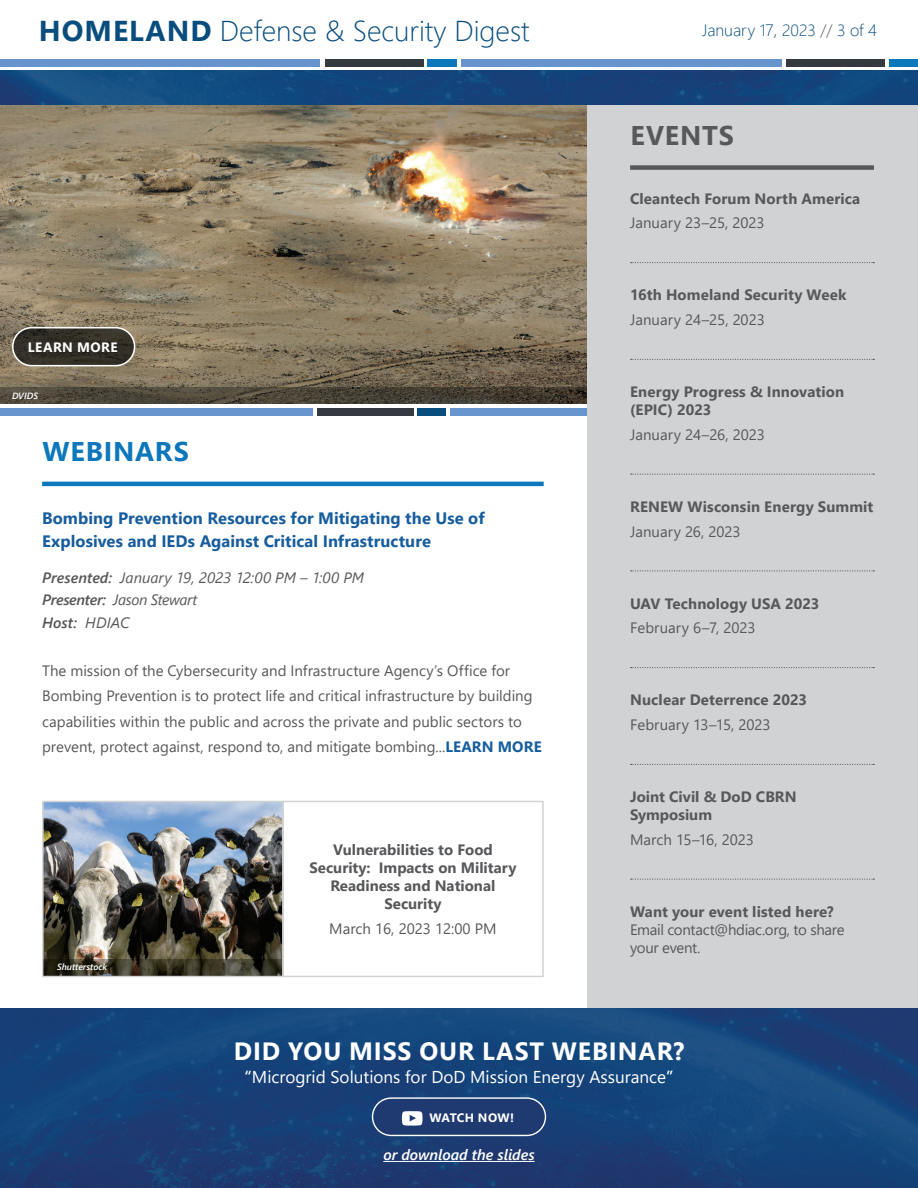
<style>
.page{position:relative;width:918px;height:1188px;background:#fff}
.page>*{position:absolute;margin:0;border:0;box-sizing:border-box;transform-origin:0 0}
.t1{font:300 28.65px "Segoe UI";color:#084d7d}
.t2{font:700 27px "Segoe UI";letter-spacing:.025em;color:#0d77bc}
.t3{font:700 27px "Segoe UI";letter-spacing:.035em;color:#57585a}
.t4{font:700 24.9px "Segoe UI";letter-spacing:.035em;color:#fff}
.t5{font:17.1px "Segoe UI";color:#fff}
.t6{font:700 16.5px/22.5px "Segoe UI";letter-spacing:.005em;color:#175d9e}
.t7{font:300 16.5px "Segoe UI";color:#084d7d}
.t8{font:15px/25.5px "Segoe UI";color:#57585a}
.t9{font:700 15px/18px "Segoe UI";color:#57585a}
.t10{font:italic 15px/22.5px "Segoe UI";letter-spacing:-.005em;color:#57585a}
.t11{font:15px/18px "Segoe UI";letter-spacing:-.02em;color:#57585a}
.t12{font:italic 600 15px "Segoe UI";color:#fff}
.t13{font:700 13.5px "Segoe UI";letter-spacing:.035em;color:#fff}
.t14{font:700 12.15px "Segoe UI";letter-spacing:.015em;color:#fff}
.t15{font:italic 600 9px "Segoe UI";color:#fff}
.s1{font-weight:700}
.s2{color:#57585a}
.s3{font-weight:600}
.s4{font-weight:700;color:#175d9e}
</style>
<div class="page">
<img style="left:1px;top:71px;width:917px;height:34px">
<img style="left:0;top:105px;width:588px;height:282px">
<div style="left:0;top:408px;width:313px;height:8px;background:#6794cc"></div>
<div style="left:317px;top:408px;width:97px;height:8px;background:#343a3f"></div>
<div style="left:418px;top:408px;width:28px;height:8px;background:#084d7d"></div>
<div style="left:450px;top:408px;width:138px;height:8px;background:#6794cc"></div>
<svg style="left:13px;top:328px;width:122px;height:38px;background:#333027"></svg>
<div style="left:12px;top:327px;width:123px;height:39px;border:2px solid #fff;border-radius:19px"></div>
<svg style="left:0;top:387px;width:588px;height:17px;background:#494236"></svg>
<hr style="left:42px;top:482px;width:502px;height:4px;background:#0d77bc">
<div style="left:588px;top:106px;width:330px;height:903px;background:#d1d2d4"></div>
<div style="left:630px;top:165px;width:244px;height:5px;background:#57585a"></div>
<svg style="left:631px;top:262px;width:243px;height:1px"></svg>
<svg style="left:631px;top:359px;width:243px;height:1px"></svg>
<svg style="left:631px;top:474px;width:243px;height:1px"></svg>
<svg style="left:631px;top:570px;width:243px;height:1px"></svg>
<svg style="left:631px;top:667px;width:243px;height:1px"></svg>
<svg style="left:631px;top:764px;width:243px;height:1px"></svg>
<svg style="left:631px;top:879px;width:243px;height:1px"></svg>
<img style="left:0;top:1009px;width:918px;height:179px">
<hr style="left:383px;top:1161px;width:152px;height:1px;background:#fff">
<div style="left:373px;top:1098px;width:172px;height:37px;background:#1f3971;border-radius:19px"></div>
<svg style="left:402px;top:1111px;width:21px;height:15px"></svg>
<div style="left:372px;top:1097px;width:174px;height:39px;border:1px solid #fff;border-radius:19px"></div>
<img style="left:42px;top:800px;width:240px;height:177px">
<svg style="left:282px;top:800px;width:262px;height:178px"></svg>
<svg style="left:44px;top:959px;width:238px;height:17px;background:#3a3729"></svg>
<div style="left:0;top:59px;width:320px;height:7px;background:#6794cc"></div>
<div style="left:325px;top:59px;width:99px;height:7px;background:#343a3f"></div>
<div style="left:428px;top:59px;width:29px;height:7px;background:#0d77bc"></div>
<div style="left:461px;top:59px;width:321px;height:7px;background:#6794cc"></div>
<div style="left:786px;top:59px;width:99px;height:7px;background:#343a3f"></div>
<div style="left:889px;top:59px;width:29px;height:7px;background:#0d77bc"></div>
<h1 class="t1" style="left:39px;top:4px;width:492px"><span class="s1">HOMELAND</span> Defense &amp; Security Digest</h1>
<p class="t7" style="left:702px;top:15px;width:176px">January 17, 2023 <span class="s2">//</span> 3 of 4</p>
<h2 class="t3" style="left:631px;top:110px;width:105px">EVENTS</h2>
<p class="t9" style="left:630px;top:188px;width:232px">Cleantech Forum North America</p>
<p class="t8" style="left:630px;top:209px;width:136px">January 23–25, 2023</p>
<p class="t13" style="left:28px;top:334px;width:91px">LEARN MORE</p>
<p class="t15" style="left:12px;top:387px;width:27px">DVIDS</p>
<h2 class="t2" style="left:43px;top:426px;width:148px">WEBINARS</h2>
<p class="t6" style="left:42px;top:506px;width:444px">Bombing Prevention Resources for Mitigating the Use of<br>Explosives and IEDs Against Critical Infrastructure</p>
<p class="t10" style="left:42px;top:564px;width:324px"><span class="s3">Presented:</span> January 19, 2023 12:00 PM – 1:00 PM<br><span class="s3">Presenter:</span> Jason Stewart<br><span class="s3">Host:</span> HDIAC</p>
<p class="t8" style="left:42px;top:656px;width:501px">The mission of the Cybersecurity and Infrastructure Agency’s Office for Bombing Prevention is to protect life and critical infrastructure by building capabilities within the public and across the private and public sectors to prevent, protect against, respond to, and mitigate bombing...<span class="s4">LEARN MORE</span></p>
<p class="t15" style="left:57px;top:959px;width:52px">Shutterstock</p>
<p class="t9" style="left:310px;top:840px;width:208px;text-align:center">Vulnerabilities to Food<br>Security: Impacts on Military<br>Readiness and National<br>Security</p>
<p class="t8" style="left:329px;top:914px;width:169px">March 16, 2023 12:00 PM</p>
<p class="t9" style="left:630px;top:285px;width:218px">16th Homeland Security Week</p>
<p class="t8" style="left:630px;top:306px;width:136px">January 24–25, 2023</p>
<p class="t9" style="left:630px;top:382px;width:216px">Energy Progress &amp; Innovation (EPIC) 2023</p>
<p class="t8" style="left:630px;top:420px;width:136px">January 24–26, 2023</p>
<p class="t9" style="left:630px;top:496px;width:245px">RENEW Wisconsin Energy Summit</p>
<p class="t8" style="left:630px;top:517px;width:112px">January 26, 2023</p>
<p class="t9" style="left:630px;top:593px;width:191px">UAV Technology USA 2023</p>
<p class="t8" style="left:630px;top:614px;width:127px">February 6–7, 2023</p>
<p class="t9" style="left:630px;top:690px;width:178px">Nuclear Deterrence 2023</p>
<p class="t8" style="left:630px;top:711px;width:142px">February 13–15, 2023</p>
<p class="t9" style="left:630px;top:787px;width:168px">Joint Civil &amp; DoD CBRN<br>Symposium</p>
<p class="t8" style="left:630px;top:825px;width:125px">March 15–16, 2023</p>
<p class="t9" style="left:630px;top:901px;width:205px">Want your event listed here?</p>
<p class="t11" style="left:630px;top:919px;width:216px">Email contact@hdiac.org, to share your event.</p>
<h3 class="t4" style="left:234px;top:1027px;width:452px">DID YOU MISS OUR LAST WEBINAR?</h3>
<p class="t5" style="left:245px;top:1061px;width:430px"><span class="s3">“</span>Microgrid Solutions for DoD Mission Energy Assurance<span class="s3">”</span></p>
<p class="t14" style="left:429px;top:1107px;width:86px">WATCH NOW!</p>
<p class="t12" style="left:383px;top:1141px;width:153px">or download the slides</p>
</div>
